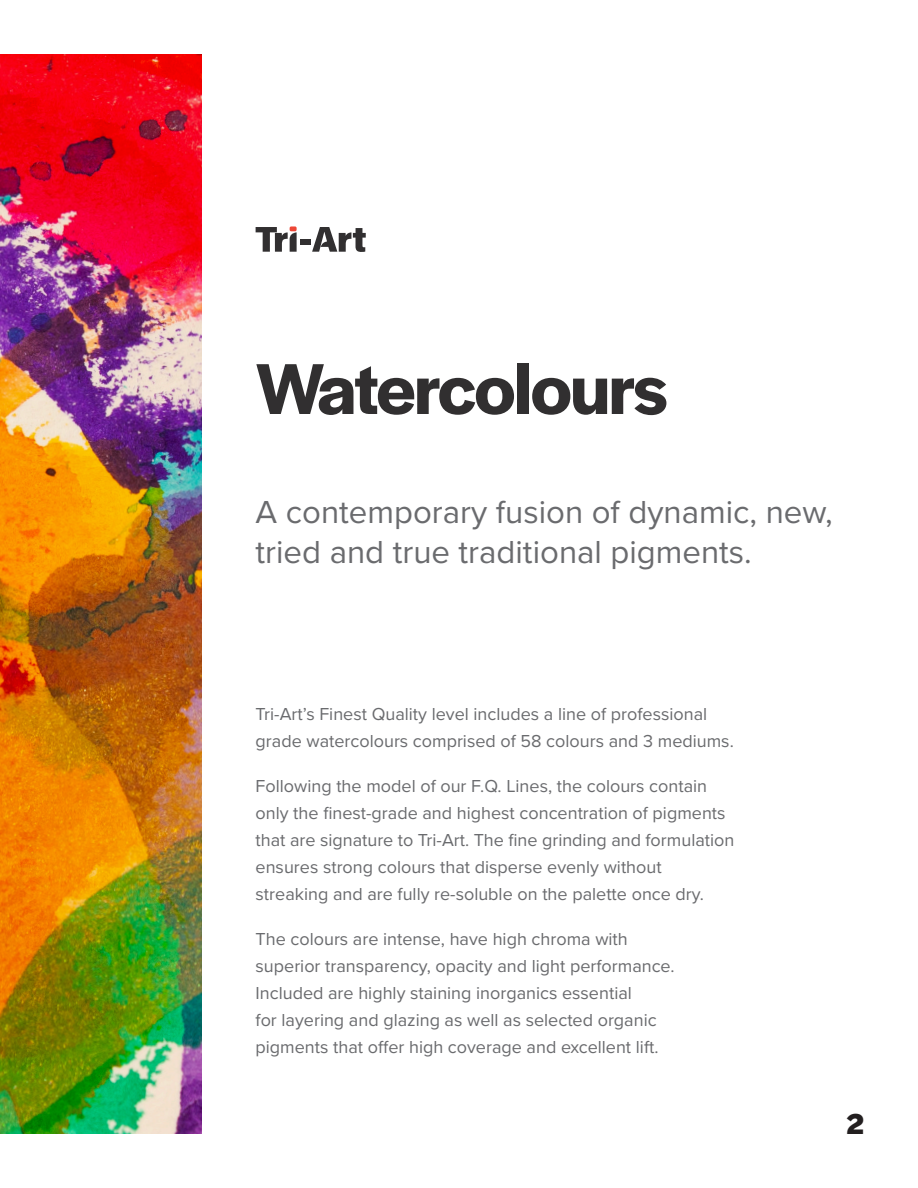
<style>
.page{position:relative;width:918px;height:1188px;background:#fff}
.page>*{position:absolute;margin:0;border:0;box-sizing:border-box;transform-origin:0 0}
.t1{font:600 75px "Halyard Display";letter-spacing:-.025em;color:#312f30}
.t2{font:33px/39.6px "Proxima Nova";color:#6a6b6e}
.t3{font:700 30px "Halyard Display";color:#231f20}
.t4{font:18px/27px "Proxima Nova";color:#6a6b6e}
</style>
<div class="page">
<img style="left:0;top:54px;width:202px;height:1080px">
<div style="left:301px;top:240px;width:10px;height:5px;background:#312f30"></div>
<svg style="left:312px;top:227px;width:54px;height:25px"></svg>
<svg style="left:256px;top:226px;width:41px;height:26px"></svg>
<p class="t1" style="left:256px;top:335px;width:414px">Watercolours</p>
<p class="t2" style="left:256px;top:491px;width:579px">A contemporary fusion of dynamic, new, tried and true traditional pigments.</p>
<p class="t4" style="left:256px;top:700px;width:480px">Tri-Art’s Finest Quality level includes a line of professional grade watercolours comprised of 58 colours and 3 mediums.</p>
<p class="t4" style="left:256px;top:772px;width:480px">Following the model of our F.Q. Lines, the colours contain only the finest-grade and highest concentration of pigments that are signature to Tri-Art. The fine grinding and formulation ensures strong colours that disperse evenly without streaking and are fully re-soluble on the palette once dry.</p>
<p class="t4" style="left:256px;top:925px;width:421px">The colours are intense, have high chroma with superior transparency, opacity and light performance.<br>Included are highly staining inorganics essential<br>for layering and glazing as well as selected organic pigments that offer high coverage and excellent lift.</p>
<p class="t3" style="left:846px;top:1102px;width:19px">2</p>
</div>
